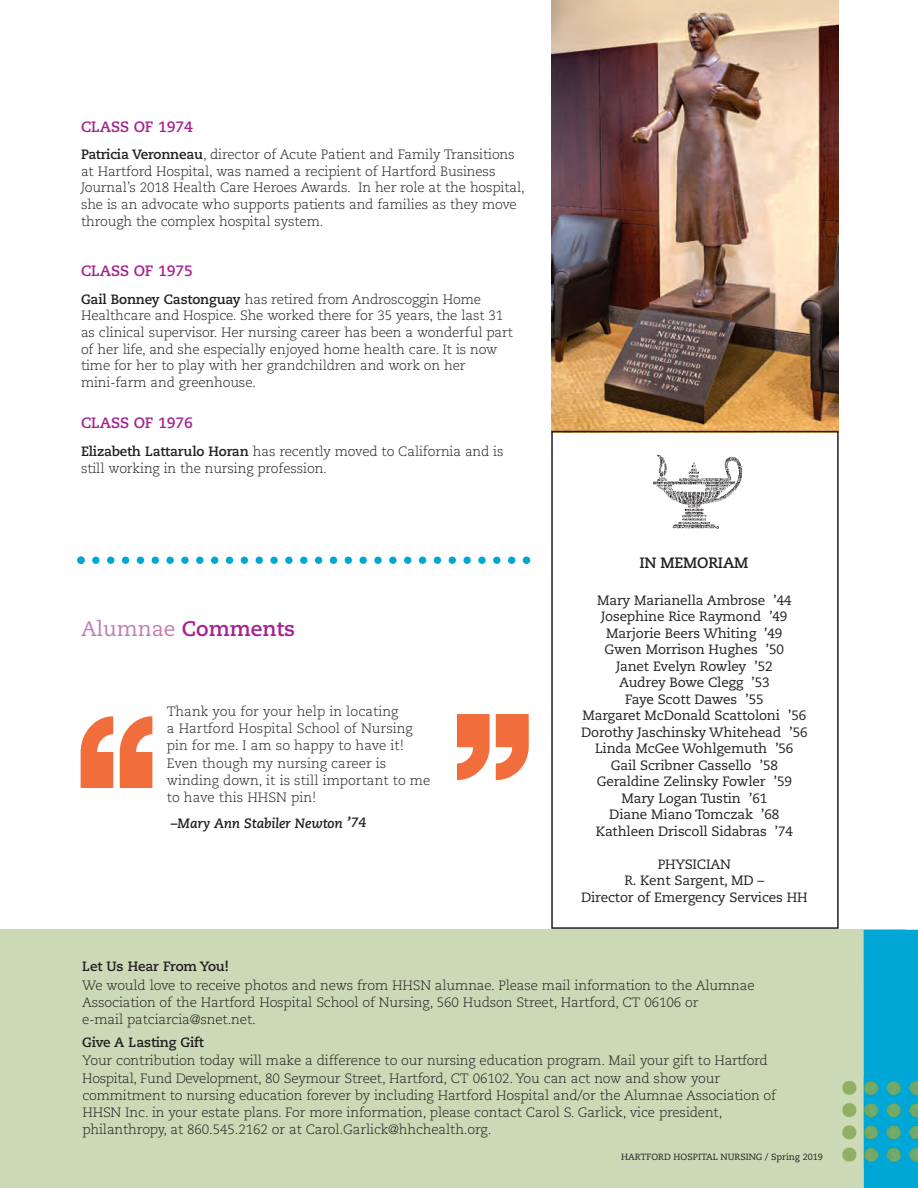
<style>
.page{position:relative;width:918px;height:1188px;background:#fff}
.page>*{position:absolute;margin:0;border:0;box-sizing:border-box;transform-origin:0 0}
.t1{font:700 21px "Caecilia";color:#a6228e}
.t2{font:700 15px "Caecilia";letter-spacing:-.01em;color:#a6228e}
.t3{font:700 15px "Caecilia";letter-spacing:-.01em;color:#231f20}
.t4{font:300 13.5px/17.2px "Caecilia";letter-spacing:-.01em;color:#231f20}
.t5{font:13.5px/16.5px "Caecilia";letter-spacing:-.01em;color:#231f20;text-align:center}
.t6{font:700 13.5px "Caecilia";letter-spacing:-.01em;color:#231f20}
.t7{font:italic 700 13.5px "Caecilia";letter-spacing:-.01em;color:#231f20}
.t8{font:9px "Caecilia";color:#231f20}
.s1{font-weight:700}
.s2{font-weight:400;color:#c17cb4}
</style>
<div class="page">
<div style="left:0;top:930px;width:906px;height:258px;background:#cbd9b6"></div>
<img style="left:552px;top:0;width:286px;height:431px">
<img style="left:653px;top:454px;width:89px;height:75px">
<div style="left:864px;top:930px;width:54px;height:258px;background:#00a7d5"></div>
<img style="left:842px;top:1076px;width:76px;height:91px">
<img style="left:457px;top:714px;width:72px;height:67px">
<svg style="left:77px;top:556px;width:453px;height:8px"></svg>
<img style="left:80px;top:716px;width:73px;height:72px">
<div style="left:551px;top:431px;width:288px;height:498px;border:2px solid #231f20"></div>
<p class="t2" style="left:81px;top:120px;width:114px">CLASS OF 1974</p>
<p class="t4" style="left:81px;top:148px;width:446px;line-height:16.5px"><span class="s1">Patricia Veronneau</span>, director of Acute Patient and Family Transitions at Hartford Hospital, was named a recipient of Hartford Business Journal’s 2018 Health Care Heroes Awards. In her role at the hospital, she is an advocate who supports patients and families as they move through the complex hospital system.</p>
<p class="t2" style="left:81px;top:264px;width:114px">CLASS OF 1975</p>
<p class="t4" style="left:81px;top:292px;width:434px;line-height:16.5px"><span class="s1">Gail Bonney Castonguay</span> has retired from Androscoggin Home Healthcare and Hospice. She worked there for 35 years, the last 31 as clinical supervisor. Her nursing career has been a wonderful part of her life, and she especially enjoyed home health care. It is now time for her to play with her grandchildren and work on her mini-farm and greenhouse.</p>
<p class="t2" style="left:81px;top:417px;width:114px">CLASS OF 1976</p>
<p class="t4" style="left:81px;top:445px;width:424px;line-height:16.5px"><span class="s1">Elizabeth Lattarulo Horan</span> has recently moved to California and is still working in the nursing profession.</p>
<h1 class="t1" style="left:81px;top:620px;width:216px"><span class="s2">Alumnae</span> Comments</h1>
<p class="t4" style="left:167px;top:704px;width:265px">Thank you for your help in locating<br>a Hartford Hospital School of Nursing pin for me. I am so happy to have it!<br>Even though my nursing career is winding down, it is still important to me to have this HHSN pin!</p>
<p class="t7" style="left:171px;top:817px;width:197px">–Mary Ann Stabiler Newton ’74</p>
<p class="t3" style="left:639px;top:556px;width:111px">IN MEMORIAM</p>
<p class="t5" style="left:581px;top:593px;width:228px">Mary Marianella Ambrose ’44<br>Josephine Rice Raymond ’49<br>Marjorie Beers Whiting ’49<br>Gwen Morrison Hughes ’50<br>Janet Evelyn Rowley ’52<br>Audrey Bowe Clegg ’53<br>Faye Scott Dawes ’55<br>Margaret McDonald Scattoloni ’56<br>Dorothy Jaschinsky Whitehead ’56<br>Linda McGee Wohlgemuth ’56<br>Gail Scribner Cassello ’58<br>Geraldine Zelinsky Fowler ’59<br>Mary Logan Tustin ’61<br>Diane Miano Tomczak ’68<br>Kathleen Driscoll Sidabras ’74</p>
<p class="t5" style="left:581px;top:857px;width:228px">PHYSICIAN<br>R. Kent Sargent, MD –<br>Director of Emergency Services HH</p>
<p class="t6" style="left:82px;top:960px;width:148px">Let Us Hear From You!</p>
<p class="t4" style="left:82px;top:977px;width:674px">We would love to receive photos and news from HHSN alumnae. Please mail information to the Alumnae<br>Association of the Hartford Hospital School of Nursing, 560 Hudson Street, Hartford, CT 06106 or<br>e-mail patciarcia@snet.net.</p>
<p class="t6" style="left:82px;top:1036px;width:123px">Give A Lasting Gift</p>
<p class="t4" style="left:82px;top:1053px;width:695px">Your contribution today will make a difference to our nursing education program. Mail your gift to Hartford Hospital, Fund Development, 80 Seymour Street, Hartford, CT 06102. You can act now and show your commitment to nursing education forever by including Hartford Hospital and/or the Alumnae Association of HHSN Inc. in your estate plans. For more information, please contact Carol S. Garlick, vice president, philanthropy, at 860.545.2162 or at Carol.Garlick@hhchealth.org.</p>
<p class="t8" style="left:621px;top:1153px;width:203px">HARTFORD HOSPITAL NURSING / Spring 2019</p>
</div>
